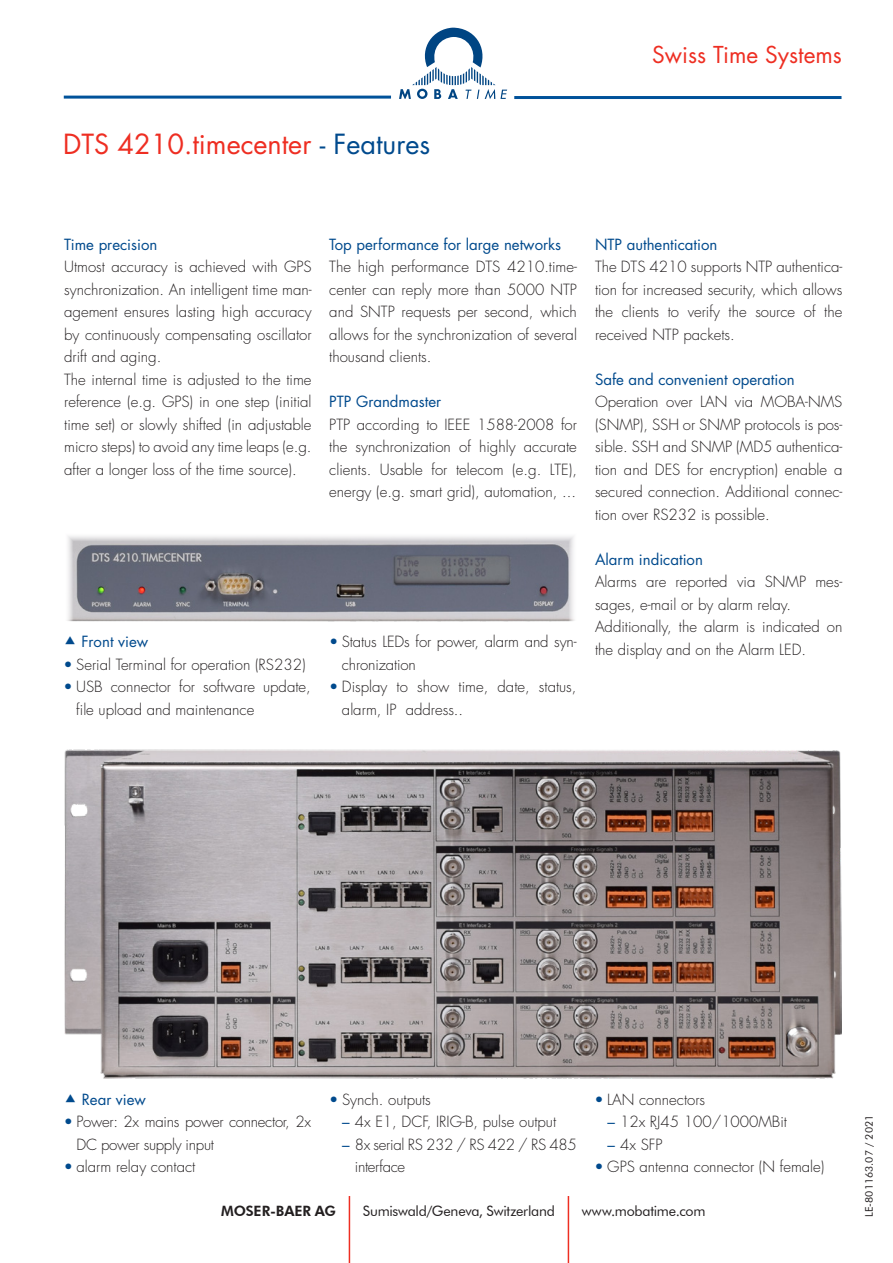
<style>
.page{position:relative;width:893px;height:1263px;background:#fff}
.page>*{position:absolute;margin:0;border:0;box-sizing:border-box;transform-origin:0 0}
.titel2{font:27px "Futura Std";color:#ee2e22}
.t1{font:22.65px "Futura";color:#ee2e22}
.t2{font:300 15px/22.5px "Futura Std";color:#231f20;text-align:justify}
.titel3{font:15px "Futura Std";color:#004a8d}
.t3{font:300 15px/22.5px "Futura Std";letter-spacing:-.02em;color:#231f20}
.t4{font:14.25px "Futura BT";letter-spacing:-.02em;color:#231f20}
.t5{font:800 14.25px "Futura BT";letter-spacing:-.005em;color:#231f20}
.t6{font:10.5px "Futura BT";color:#231f20}
.s1{color:#004a8d}
.s2{font-weight:400;color:#004a8d}
</style>
<div class="page">
<svg style="left:399px;top:28px;width:108px;height:71px"></svg>
<hr style="left:64px;top:96px;width:327px;height:3px;background:#01529a">
<hr style="left:514px;top:96px;width:327px;height:3px;background:#01529a">
<hr style="left:349px;top:1196px;width:1px;height:67px;background:#ee2e22">
<hr style="left:568px;top:1196px;width:1px;height:67px;background:#ee2e22">
<img style="left:65px;top:749px;width:777px;height:329px">
<img style="left:67px;top:536px;width:507px;height:86px">
<p class="titel2" style="left:63px;top:127px;width:369px">DTS 4210.timecenter <span class="s1">- Features</span></p>
<h2 class="t1" style="left:652px;top:39px;width:191px">Swiss Time Systems</h2>
<p class="titel3" style="left:64px;top:235px;width:95px">Time precision</p>
<p class="t2" style="left:64px;top:256px;width:249px">Utmost accuracy is achieved with GPS synchronization. An intelligent time man&shy;agement ensures lasting high accuracy by continuously compensating oscillator drift and aging.</p>
<p class="t2" style="left:64px;top:369px;width:249px">The internal time is adjusted to the time reference (e.g. GPS) in one step (initial time set) or slowly shifted (in adjustable micro steps) to avoid any time leaps (e.g. after a longer loss of the time source).</p>
<p class="titel3" style="left:329px;top:235px;width:233px">Top performance for large networks</p>
<p class="t2" style="left:329px;top:256px;width:249px">The high performance DTS 4210.time&shy;center can reply more than 5000 NTP and SNTP requests per second, which allows for the synchronization of several thousand clients.</p>
<p class="titel3" style="left:329px;top:392px;width:113px">PTP Grandmaster</p>
<p class="t2" style="left:329px;top:414px;width:249px">PTP according to IEEE 1588-2008 for the synchronization of highly accurate clients. Usable for telecom (e.g. LTE), energy (e.g. smart grid), automation, ...</p>
<p class="titel3" style="left:81px;top:632px;width:68px">Front view</p>
<p class="t2" style="left:63px;top:654px;width:244px"><span class="s1">•</span> Serial Terminal for operation (RS232)</p>
<p class="t2" style="left:76px;top:676px;width:236px;text-indent:-13px"><span class="s1">•</span> USB connector for software update, file upload and maintenance</p>
<p class="t2" style="left:342px;top:631px;width:236px;text-indent:-13px"><span class="s1">•</span> Status LEDs for power, alarm and syn&shy;chronization</p>
<p class="t2" style="left:342px;top:676px;width:236px;text-indent:-13px"><span class="s1">•</span> Display to show time, date, status, alarm, IP address..</p>
<p class="titel3" style="left:595px;top:235px;width:124px">NTP authentication</p>
<p class="t2" style="left:595px;top:256px;width:249px">The DTS 4210 supports NTP authentica&shy;tion for increased security, which allows the clients to verify the source of the received NTP packets.</p>
<p class="titel3" style="left:595px;top:370px;width:201px">Safe and convenient operation</p>
<p class="t2" style="left:595px;top:391px;width:249px">Operation over LAN via MOBA-NMS (SNMP), SSH or SNMP protocols is pos&shy;sible. SSH and SNMP (MD5 authentica&shy;tion and DES for encryption) enable a secured connection. Additional connec&shy;tion over RS232 is possible.</p>
<p class="titel3" style="left:595px;top:550px;width:109px">Alarm indication</p>
<p class="t2" style="left:595px;top:571px;width:249px">Alarms are reported via SNMP mes&shy;sages, e-mail or by alarm relay.</p>
<p class="t2" style="left:595px;top:616px;width:249px">Additionally, the alarm is indicated on the display and on the Alarm LED.</p>
<p class="titel3" style="left:82px;top:1090px;width:66px">Rear view</p>
<p class="t3" style="left:77px;top:1111px;width:236px;text-indent:-13px"><span class="s1">•</span> Power: 2x mains power connector, 2x<br>DC power supply input</p>
<p class="t2" style="left:64px;top:1156px;width:133px"><span class="s1">•</span> alarm relay contact</p>
<p class="t2" style="left:329px;top:1089px;width:103px"><span class="s1">•</span> Synch. outputs</p>
<p class="t2" style="left:342px;top:1111px;width:216px"><span class="s2">–</span> 4x E1, DCF, IRIG-B, pulse output</p>
<p class="t3" style="left:355px;top:1134px;width:223px;text-indent:-13px"><span class="s2">–</span> 8x serial RS 232 / RS 422 / RS 485 interface</p>
<p class="t2" style="left:595px;top:1089px;width:112px"><span class="s1">•</span> LAN connectors</p>
<p class="t2" style="left:607px;top:1111px;width:181px"><span class="s2">–</span> 12x RJ45 100/1000MBit</p>
<p class="t2" style="left:607px;top:1134px;width:57px"><span class="s2">–</span> 4x SFP</p>
<p class="t2" style="left:595px;top:1156px;width:231px"><span class="s1">•</span> GPS antenna connector (N female)</p>
<p class="t5" style="left:221px;top:1202px;width:116px">MOSER-BAER AG</p>
<p class="t4" style="left:363px;top:1202px;width:193px">Sumiswald/Geneva, Switzerland</p>
<p class="t4" style="left:582px;top:1202px;width:125px">www.mobatime.com</p>
<p class="t6" style="left:863px;top:1217px;width:104px;rotate:-90deg">LE-801163.07 / 2021</p>
</div>
